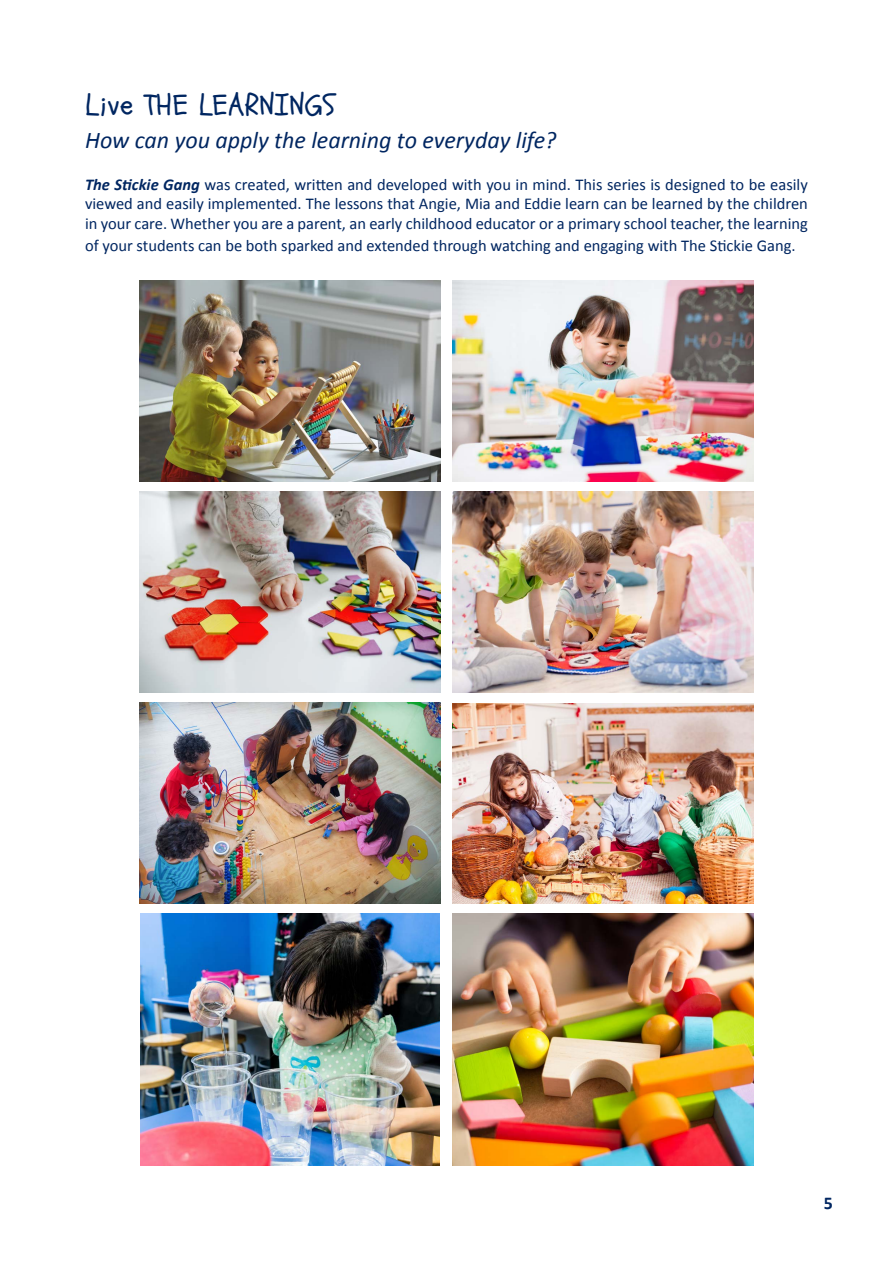
<style>
.page{position:relative;width:893px;height:1263px;background:#fff}
.page>*{position:absolute;margin:0;border:0;box-sizing:border-box;transform-origin:0 0}
.t1{font:30px "Schoolbell Pro";letter-spacing:.025em;color:#002661}
.t2{font:italic 24px "Calibri";color:#002661}
.t3{font:700 18px "Calibri";color:#002661}
.t4{font:16.5px/19.8px "Calibri";color:#002661;text-align:justify}
.s1{font-weight:700;font-style:italic}
</style>
<div class="page">
<img style="left:452px;top:704px;width:302px;height:199px">
<img style="left:140px;top:913px;width:299px;height:252px">
<img style="left:452px;top:913px;width:302px;height:252px">
<img style="left:139px;top:702px;width:301px;height:201px">
<img style="left:139px;top:491px;width:301px;height:201px">
<img style="left:452px;top:491px;width:301px;height:201px">
<img style="left:452px;top:281px;width:301px;height:200px">
<img style="left:139px;top:281px;width:301px;height:200px">
<h2 class="t1" style="left:85px;top:85px;width:252px">Live THE LEARNINGS</h2>
<h3 class="t2" style="left:85px;top:124px;width:473px">How can you apply the learning to everyday life?</h3>
<p class="t4" style="left:85px;top:173px;width:724px"><span class="s1">The Stickie Gang</span> was created, written and developed with you in mind. This series is designed to be easily viewed and easily implemented. The lessons that Angie, Mia and Eddie learn can be learned by the children in your care. Whether you are a parent, an early childhood educator or a primary school teacher, the learning</p>
<p class="t4" style="left:85px;top:235px;width:712px">of your students can be both sparked and extended through watching and engaging with The Stickie Gang.</p>
<p class="t3" style="left:824px;top:1192px;width:11px">5</p>
</div>
